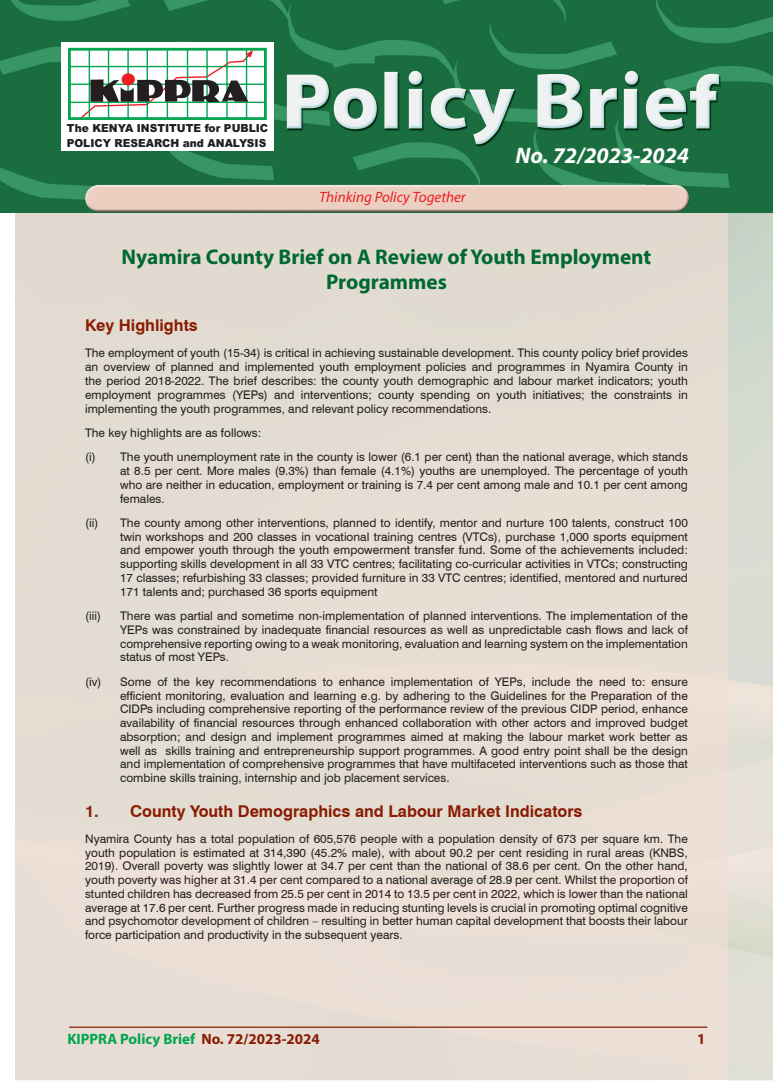
<style>
.page{position:relative;width:773px;height:1081px;background:#fff}
.page>*{position:absolute;margin:0;border:0;box-sizing:border-box;transform-origin:0 0}
.t1{font:italic 700 22.5px "Myriad Pro";color:#fff}
.t2{font:700 21.25px/25.5px "Myriad Pro";color:#006831;text-align:center}
.t3{font:700 16.25px "Swiss 721 BT";color:#891c02}
.t4{font:700 15px "Myriad Pro";color:#00a54f}
.t5{font:italic 15px "Myriad Pro";color:#ee1d23}
.t6{font:700 15px "Myriad Pro";color:#891c02}
.t7{font:11.88px/13.8px "Swiss 721 BT";color:#231f20;text-align:justify}
.t8{font:900 11.12px/15.8px "Arial";color:#231f20;scale:.96 1}
.s1{color:#891c02}
</style>
<div class="page">
<div style="left:16px;top:212px;width:712px;height:869px;background:#e6ddd3"></div>
<img style="left:728px;top:212px;width:44px;height:869px">
<hr style="left:69px;top:1026px;width:638px;height:2px;background:#891c02">
<img style="left:0;top:0;width:772px;height:212px">
<div style="left:83px;top:185px;width:606px;height:22px;background:#fff;opacity:.75"></div>
<div style="left:84px;top:189px;width:605px;height:24px;background:#231f20;opacity:.75"></div>
<div style="left:61px;top:43px;width:213px;height:108px;background:#fff"></div>
<div style="left:68px;top:48px;width:199px;height:72px;border:3px solid #00a54f"></div>
<hr style="left:69px;top:66px;width:195px;height:1px;background:#00a54f">
<hr style="left:69px;top:84px;width:195px;height:1px;background:#00a54f">
<hr style="left:69px;top:102px;width:195px;height:1px;background:#00a54f">
<hr style="left:89px;top:49px;width:1px;height:69px;background:#00a54f">
<hr style="left:108px;top:49px;width:1px;height:69px;background:#00a54f">
<hr style="left:127px;top:49px;width:2px;height:69px;background:#00a54f">
<hr style="left:146px;top:49px;width:2px;height:69px;background:#00a54f">
<hr style="left:167px;top:49px;width:1px;height:69px;background:#00a54f">
<hr style="left:187px;top:49px;width:1px;height:69px;background:#00a54f">
<hr style="left:206px;top:49px;width:2px;height:69px;background:#00a54f">
<hr style="left:226px;top:49px;width:2px;height:69px;background:#00a54f">
<hr style="left:246px;top:49px;width:1px;height:69px;background:#00a54f">
<svg style="left:79px;top:50px;width:174px;height:70px"></svg>
<p class="t8" style="left:67px;top:119px;width:211px">The KENYA INSTITUTE for PUBLIC<br>POLICY RESEARCH and ANALYSIS</p>
<p class="t5" style="left:319px;top:188px;width:148px">Thinking Policy Together</p>
<h1 class="t1" style="left:515px;top:141px;width:175px">No. 72/2023-2024</h1>
<h2 class="t2" style="left:121px;top:243px;width:531px">Nyamira County Brief on A Review of Youth Employment<br>Programmes</h2>
<h3 class="t3" style="left:85px;top:316px;width:114px">Key Highlights</h3>
<p class="t7" style="left:85px;top:346px;width:604px">The employment of youth (15-34) is critical in achieving sustainable development. This county policy brief provides an overview of planned and implemented youth employment policies and programmes in Nyamira County in the period 2018-2022. The brief describes: the county youth demographic and labour market indicators; youth employment programmes (YEPs) and interventions; county spending on youth initiatives; the constraints in implementing the youth programmes, and relevant policy recommendations.</p>
<p class="t7" style="left:85px;top:420px;width:604px;line-height:24.4px">The key highlights are as follows:<br>(i) The youth unemployment rate in the county is lower (6.1 per cent) than the national average, which stands</p>
<p class="t7" style="left:120px;top:464px;width:569px">at 8.5 per cent. More males (9.3%) than female (4.1%) youths are unemployed. The percentage of youth who are neither in education, employment or training is 7.4 per cent among male and 10.1 per cent among females.</p>
<p class="t7" style="left:120px;top:516px;width:569px;text-indent:-35px">(ii) The county among other interventions, planned to identify, mentor and nurture 100 talents, construct 100 twin workshops and 200 classes in vocational training centres (VTCs), purchase 1,000 sports equipment and empower youth through the youth empowerment transfer fund. Some of the achievements included: supporting skills development in all 33 VTC centres; facilitating co-curricular activities in VTCs; constructing 17 classes; refurbishing 33 classes; provided furniture in 33 VTC centres; identified, mentored and nurtured 171 talents and; purchased 36 sports equipment</p>
<p class="t7" style="left:85px;top:609px;width:17px">(iii)</p>
<p class="t7" style="left:120px;top:609px;width:569px">There was partial and sometime non-implementation of planned interventions. The implementation of the YEPs was constrained by inadequate financial resources as well as unpredictable cash flows and lack of comprehensive reporting owing to a weak monitoring, evaluation and learning system on the implementation status of most YEPs.</p>
<p class="t7" style="left:120px;top:674px;width:569px;text-indent:-35px">(iv) Some of the key recommendations to enhance implementation of YEPs, include the need to: ensure efficient monitoring, evaluation and learning e.g. by adhering to the Guidelines for the Preparation of the CIDPs including comprehensive reporting of the performance review of the previous CIDP period, enhance availability of financial resources through enhanced collaboration with other actors and improved budget absorption; and design and implement programmes aimed at making the labour market work better as well as skills training and entrepreneurship support programmes. A good entry point shall be the design and implementation of comprehensive programmes that have multifaceted interventions such as those that combine skills training, internship and job placement services.</p>
<h3 class="t3" style="left:85px;top:801px;width:499px">1. County Youth Demographics and Labour Market Indicators</h3>
<p class="t7" style="left:85px;top:831px;width:604px">Nyamira County has a total population of 605,576 people with a population density of 673 per square km. The youth population is estimated at 314,390 (45.2% male), with about 90.2 per cent residing in rural areas (KNBS, 2019). Overall poverty was slightly lower at 34.7 per cent than the national of 38.6 per cent. On the other hand, youth poverty was higher at 31.4 per cent compared to a national average of 28.9 per cent. Whilst the proportion of stunted children has decreased from 25.5 per cent in 2014 to 13.5 per cent in 2022, which is lower than the national average at 17.6 per cent. Further progress made in reducing stunting levels is crucial in promoting optimal cognitive and psychomotor development of children – resulting in better human capital development that boosts their labour force participation and productivity in the subsequent years.</p>
<p class="t4" style="left:67px;top:1029px;width:254px">KIPPRA Policy Brief <span class="s1">No. 72/2023-2024</span></p>
<p class="t6" style="left:697px;top:1029px;width:10px">1</p>
</div>
